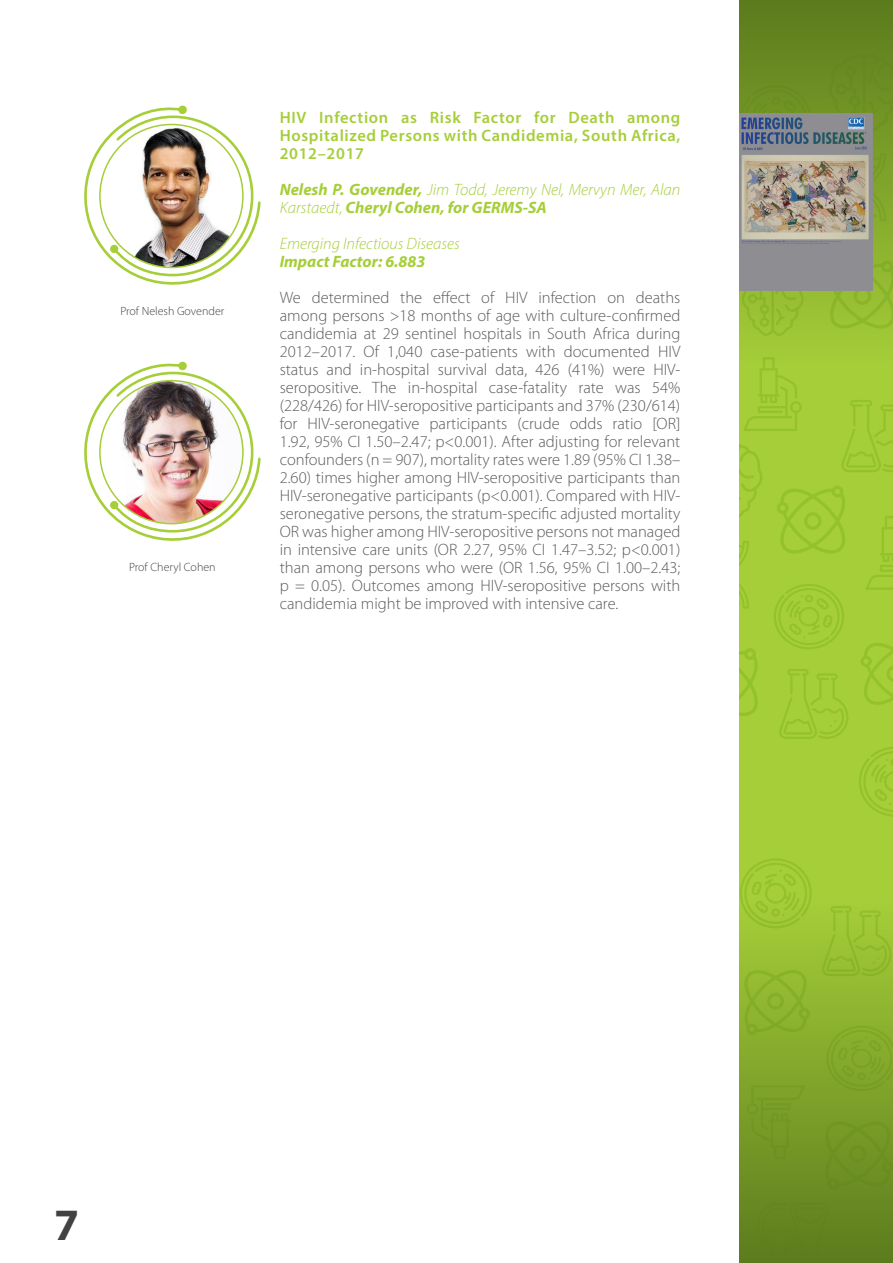
<style>
.page{position:relative;width:893px;height:1263px;background:#fff}
.page>*{position:absolute;margin:0;border:0;box-sizing:border-box;transform-origin:0 0}
.t1{font:700 45px "Myriad Pro";color:#424242}
.t2{font:300 16.5px/18px "Myriad Pro";color:#5d5a5a;text-align:justify}
.t3{font:italic 300 16.5px/18px "Myriad Pro";color:#a6ce39}
.t4{font:600 16.5px/18px "Myriad Pro";letter-spacing:.04em;color:#a6ce39;text-align:justify}
.t5{font:italic 700 16.5px "Myriad Pro";color:#a6ce39}
.t6{font:300 12px "Myriad Pro";color:#424242}
.s1{font-weight:700}
</style>
<div class="page">
<div style="left:740px;top:0;width:153px;height:1263px;background:#a6ce39"></div>
<svg style="left:744px;top:363px;width:58px;height:68px"></svg>
<svg style="left:740px;top:858px;width:72px;height:46px"></svg>
<svg style="left:859px;top:747px;width:34px;height:70px"></svg>
<svg style="left:774px;top:584px;width:70px;height:65px"></svg>
<svg style="left:740px;top:444px;width:22px;height:73px"></svg>
<svg style="left:777px;top:486px;width:68px;height:67px"></svg>
<svg style="left:740px;top:648px;width:18px;height:68px"></svg>
<svg style="left:861px;top:643px;width:32px;height:62px"></svg>
<svg style="left:841px;top:400px;width:52px;height:72px"></svg>
<svg style="left:779px;top:669px;width:69px;height:70px"></svg>
<svg style="left:866px;top:516px;width:27px;height:74px"></svg>
<svg style="left:740px;top:541px;width:9px;height:68px"></svg>
<div style="left:740px;top:0;width:153px;height:363px;background:linear-gradient(to bottom,#5b7b1d,#a2ca38)"></div>
<div style="left:740px;top:904px;width:153px;height:359px;background:linear-gradient(to bottom,#a2cb36,#5c7c1d)"></div>
<img style="left:740px;top:113px;width:133px;height:177px">
<svg style="left:84px;top:105px;width:177px;height:180px"></svg>
<svg style="left:84px;top:361px;width:177px;height:180px"></svg>
<img style="left:100px;top:124px;width:143px;height:143px;border-radius:71px">
<img style="left:100px;top:381px;width:143px;height:143px;border-radius:71px">
<p class="t6" style="left:120px;top:304px;width:106px">Prof Nelesh Govender</p>
<p class="t6" style="left:129px;top:560px;width:88px">Prof Cheryl Cohen</p>
<p class="t4" style="left:280px;top:108px;width:402px">HIV Infection as Risk Factor for Death among Hospitalized Persons with Candidemia, South Africa, 2012–2017</p>
<p class="t3" style="left:280px;top:180px;width:402px"><span class="s1">Nelesh P. Govender,</span> Jim Todd, Jeremy Nel, Mervyn Mer, Alan<br>Karstaedt, <span class="s1">Cheryl Cohen, for GERMS-SA</span></p>
<p class="t3" style="left:280px;top:234px;width:182px">Emerging Infectious Diseases</p>
<p class="t5" style="left:280px;top:251px;width:147px">Impact Factor: 6.883</p>
<p class="t2" style="left:280px;top:289px;width:402px">We determined the effect of HIV infection on deaths among persons &gt;18 months of age with culture-confirmed candidemia at 29 sentinel hospitals in South Africa during 2012–2017. Of 1,040 case-patients with documented HIV status and in-hospital survival data, 426 (41%) were HIV&shy;seropositive. The in-hospital case-fatality rate was 54% (228/426) for HIV-seropositive participants and 37% (230/614) for HIV-seronegative participants (crude odds ratio [OR] 1.92, 95% CI 1.50–2.47; p&lt;0.001). After adjusting for relevant confounders (n = 907), mortality rates were 1.89 (95% CI 1.38– 2.60) times higher among HIV-seropositive participants than HIV-seronegative participants (p&lt;0.001). Compared with HIV&shy;seronegative persons, the stratum-specific adjusted mortality OR was higher among HIV-seropositive persons not managed in intensive care units (OR 2.27, 95% CI 1.47–3.52; p&lt;0.001) than among persons who were (OR 1.56, 95% CI 1.00–2.43; p = 0.05). Outcomes among HIV-seropositive persons with candidemia might be improved with intensive care.</p>
<h1 class="t1" style="left:54px;top:1195px;width:26px">7</h1>
</div>
